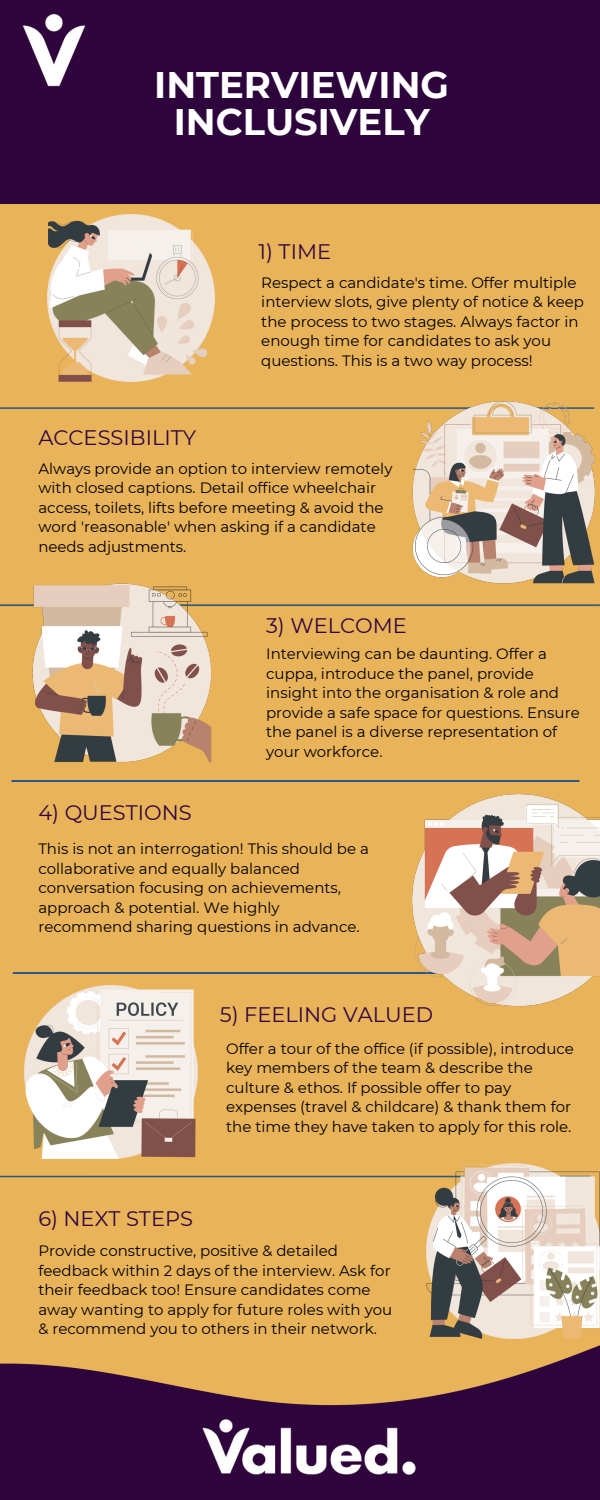
<style>
.page{position:relative;width:600px;height:1500px;background:#e9b35a}
.page>*{position:absolute;margin:0;border:0;box-sizing:border-box;transform-origin:0 0}
.t1{font:700 37px/36.8px "Montserrat";color:#fff;text-align:center}
.t2{font:21px "Montserrat";color:#300540}
.t3{font:15px/19.5px "Montserrat";color:#000}
</style>
<div class="page">
<img style="left:47px;top:214px;width:168px;height:168px">
<div style="left:0;top:0;width:600px;height:203px;background:#2d053c"></div>
<img style="left:11px;top:780px;width:569px;height:2px">
<img style="left:12px;top:972px;width:395px;height:2px">
<img style="left:0;top:401px;width:600px;height:362px">
<img style="left:0;top:1163px;width:600px;height:337px">
<img style="left:172px;top:1414px;width:260px;height:73px">
<img style="left:0;top:0;width:107px;height:104px">
<img style="left:24px;top:985px;width:174px;height:174px">
<img style="left:407px;top:794px;width:193px;height:213px">
<p class="t1" style="left:154px;top:66px;width:296px">INTERVIEWING<br>INCLUSIVELY</p>
<h2 class="t2" style="left:259px;top:238px;width:74px">1) TIME</h2>
<p class="t2" style="left:38px;top:425px;width:159px">ACCESSIBILITY</p>
<p class="t3" style="left:261px;top:272px;width:324px">Respect a candidate's time. Offer multiple interview slots, give plenty of notice &amp; keep the process to two stages. Always factor in enough time for candidates to ask you questions. This is a two way process!</p>
<p class="t3" style="left:38px;top:459px;width:356px">Always provide an option to interview remotely with closed captions. Detail office wheelchair access, toilets, lifts before meeting &amp; avoid the word 'reasonable' when asking if a candidate needs adjustments.</p>
<p class="t2" style="left:266px;top:613px;width:142px">3) WELCOME</p>
<h1 class="t2" style="left:38px;top:799px;width:155px">4) QUESTIONS</h1>
<p class="t3" style="left:266px;top:644px;width:315px">Interviewing can be daunting. Offer a cuppa, introduce the panel, provide insight into the organisation &amp; role and provide a safe space for questions. Ensure the panel is a diverse representation of your workforce.</p>
<h2 class="t3" style="left:38px;top:839px;width:332px">This is not an interrogation! This should be a collaborative and equally balanced conversation focusing on achievements, approach &amp; potential. We highly recommend sharing questions in advance.</h2>
<p class="t2" style="left:220px;top:1002px;width:215px">5) FEELING VALUED</p>
<p class="t2" style="left:38px;top:1206px;width:156px">6) NEXT STEPS</p>
<p class="t3" style="left:226px;top:1038px;width:349px">Offer a tour of the office (if possible), introduce key members of the team &amp; describe the culture &amp; ethos. If possible offer to pay expenses (travel &amp; childcare) &amp; thank them for the time they have taken to apply for this role.</p>
<h2 class="t3" style="left:38px;top:1241px;width:355px">Provide constructive, positive &amp; detailed feedback within 2 days of the interview. Ask for their feedback too! Ensure candidates come away wanting to apply for future roles with you &amp; recommend you to others in their network.</h2>
</div>
